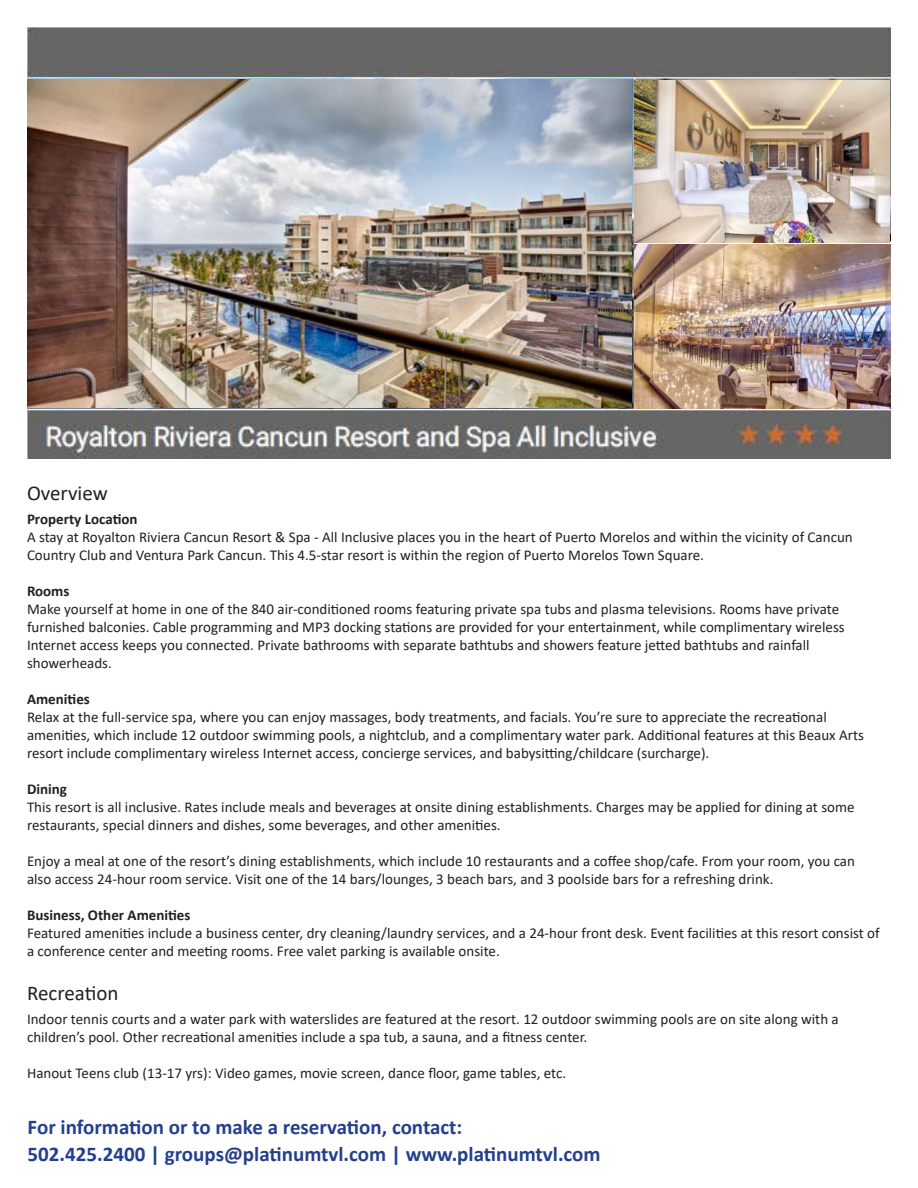
<style>
.page{position:relative;width:918px;height:1188px;background:#fff}
.page>*{position:absolute;margin:0;border:0;box-sizing:border-box;transform-origin:0 0}
.t1{font:700 21px "Calibri";color:#253f8e}
.t2{font:21px "Calibri";color:#231f20}
.t3{font:15px/18px "Calibri";color:#231f20}
.t4{font:700 15px "Calibri";color:#231f20}
</style>
<div class="page">
<img style="left:27px;top:27px;width:864px;height:432px">
<img style="left:634px;top:80px;width:256px;height:328px">
<img style="left:27px;top:80px;width:605px;height:328px">
<h1 class="t2" style="left:27px;top:478px;width:82px">Overview</h1>
<p class="t4" style="left:27px;top:509px;width:112px">Property Location</p>
<p class="t3" style="left:27px;top:528px;width:827px">A stay at Royalton Riviera Cancun Resort &amp; Spa - All Inclusive places you in the heart of Puerto Morelos and within the vicinity of Cancun<br>Country Club and Ventura Park Cancun. This 4.5-star resort is within the region of Puerto Morelos Town Square.</p>
<p class="t4" style="left:27px;top:585px;width:44px">Rooms</p>
<p class="t3" style="left:27px;top:600px;width:819px">Make yourself at home in one of the 840 air-conditioned rooms featuring private spa tubs and plasma televisions. Rooms have private furnished balconies. Cable programming and MP3 docking stations are provided for your entertainment, while complimentary wireless Internet access keeps you connected. Private bathrooms with separate bathtubs and showers feature jetted bathtubs and rainfall showerheads.</p>
<p class="t4" style="left:27px;top:689px;width:64px">Amenities</p>
<p class="t3" style="left:27px;top:708px;width:838px">Relax at the full-service spa, where you can enjoy massages, body treatments, and facials. You’re sure to appreciate the recreational amenities, which include 12 outdoor swimming pools, a nightclub, and a complimentary water park. Additional features at this Beaux Arts resort include complimentary wireless Internet access, concierge services, and babysitting/childcare (surcharge).</p>
<p class="t4" style="left:27px;top:779px;width:42px">Dining</p>
<p class="t3" style="left:27px;top:798px;width:829px">This resort is all inclusive. Rates include meals and beverages at onsite dining establishments. Charges may be applied for dining at some restaurants, special dinners and dishes, some beverages, and other amenities.</p>
<p class="t3" style="left:27px;top:852px;width:829px">Enjoy a meal at one of the resort’s dining establishments, which include 10 restaurants and a coffee shop/cafe. From your room, you can also access 24-hour room service. Visit one of the 14 bars/lounges, 3 beach bars, and 3 poolside bars for a refreshing drink.</p>
<p class="t4" style="left:27px;top:905px;width:165px">Business, Other Amenities</p>
<p class="t3" style="left:27px;top:924px;width:854px">Featured amenities include a business center, dry cleaning/laundry services, and a 24-hour front desk. Event facilities at this resort consist of a conference center and meeting rooms. Free valet parking is available onsite.</p>
<h1 class="t2" style="left:27px;top:978px;width:93px">Recreation</h1>
<p class="t3" style="left:27px;top:1010px;width:813px">Indoor tennis courts and a water park with waterslides are featured at the resort. 12 outdoor swimming pools are on site along with a children’s pool. Other recreational amenities include a spa tub, a sauna, and a fitness center.</p>
<p class="t3" style="left:27px;top:1064px;width:541px">Hanout Teens club (13-17 yrs): Video games, movie screen, dance floor, game tables, etc.</p>
<h1 class="t1" style="left:28px;top:1113px;width:436px">For information or to make a reservation, contact:</h1>
<h1 class="t1" style="left:28px;top:1140px;width:575px">502.425.2400 | groups@platinumtvl.com | www.platinumtvl.com</h1>
</div>
